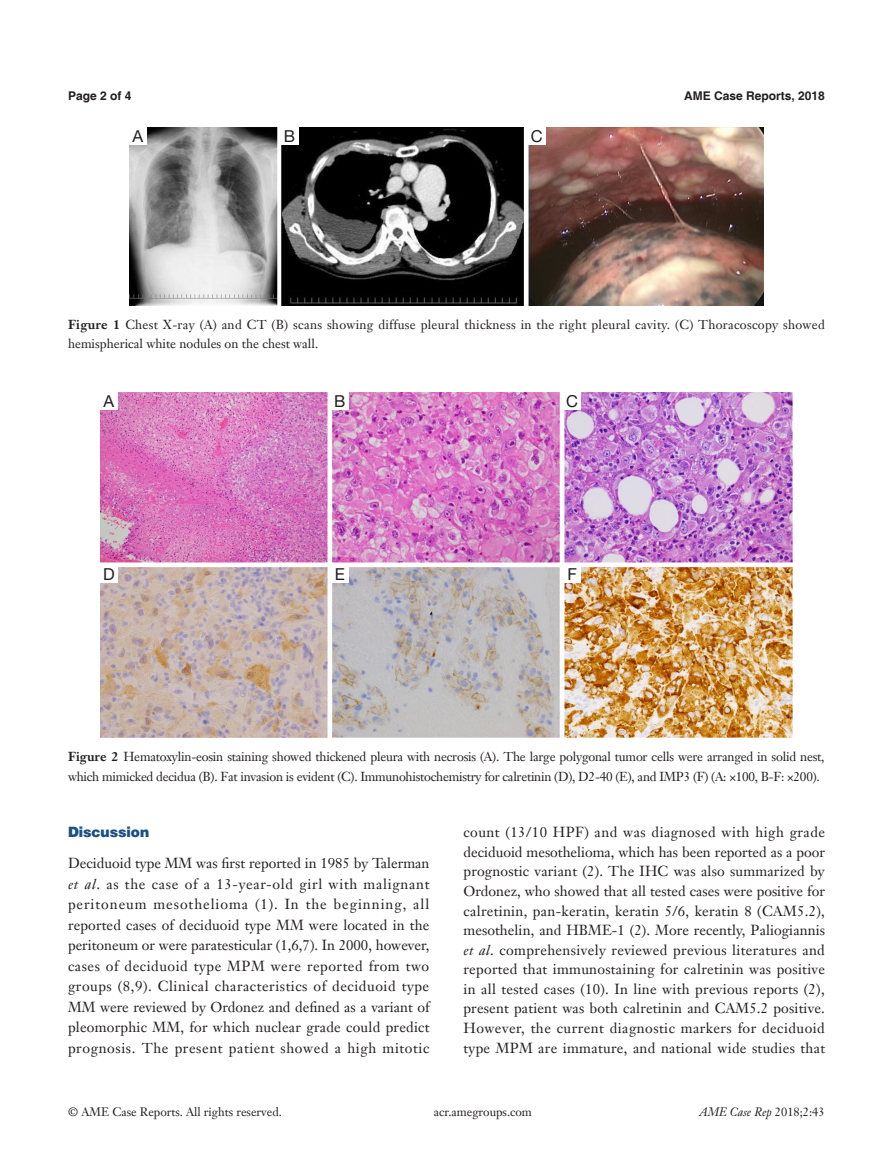
<style>
.page{position:relative;width:893px;height:1170px;background:#fff}
.page>*{position:absolute;margin:0;border:0;box-sizing:border-box;transform-origin:0 0}
.一级标题正体{font:16.5px "Helvetica Neue LT Pro";color:#231f20}
.t1{font:14.25px/19.5px "Janson Text LT";letter-spacing:.03em;color:#231f20;text-align:justify}
.一级标题-6_5{font:900 14.25px "Helvetica";color:#1c5085}
.一级标题正体-2{font:12.75px/19.5px "Janson Text LT";letter-spacing:-.015em;color:#231f20}
.一级标题正体-3{font:12.75px/19.5px "Janson Text LT";letter-spacing:.02em;color:#231f20}
.t2{font:12px "Janson Text LT";color:#231f20}
.t3{font:700 12px "Helvetica";color:#231f20}
.t4{font:italic 12px "Janson Text LT";color:#231f20}
.s1{font-weight:700}
.s2{font-style:italic}
.s3{font-style:normal}
</style>
<div class="page">
<img style="left:129px;top:128px;width:635px;height:177px">
<div style="left:129px;top:128px;width:17px;height:17px;background:#fff"></div>
<div style="left:281px;top:128px;width:17px;height:17px;background:#fff"></div>
<div style="left:528px;top:128px;width:17px;height:17px;background:#fff"></div>
<img style="left:100px;top:393px;width:692px;height:344px">
<div style="left:564px;top:393px;width:17px;height:17px;background:#fff"></div>
<div style="left:331px;top:393px;width:17px;height:17px;background:#fff"></div>
<div style="left:100px;top:393px;width:18px;height:17px;background:#fff"></div>
<div style="left:100px;top:565px;width:18px;height:17px;background:#fff"></div>
<div style="left:331px;top:565px;width:17px;height:17px;background:#fff"></div>
<div style="left:564px;top:565px;width:17px;height:17px;background:#fff"></div>
<p class="t3" style="left:68px;top:88px;width:65px">Page 2 of 4</p>
<p class="t3" style="left:684px;top:88px;width:142px">AME Case Reports, 2018</p>
<p class="一级标题正体" style="left:133px;top:126px;width:12px">A</p>
<p class="一级标题正体" style="left:284px;top:126px;width:13px">B</p>
<p class="一级标题正体" style="left:531px;top:126px;width:13px">C</p>
<p class="一级标题正体-3" style="left:68px;top:314px;width:758px"><span class="s1">Figure 1</span> Chest X-ray (A) and CT (B) scans showing diffuse pleural thickness in the right pleural cavity. (C) Thoracoscopy showed hemispherical white nodules on the chest wall.</p>
<p class="一级标题正体" style="left:104px;top:391px;width:12px">A</p>
<p class="一级标题正体" style="left:334px;top:391px;width:13px">B</p>
<p class="一级标题正体" style="left:566px;top:391px;width:13px">C</p>
<p class="一级标题正体" style="left:103px;top:563px;width:13px">D</p>
<p class="一级标题正体" style="left:335px;top:563px;width:12px">E</p>
<p class="一级标题正体" style="left:567px;top:563px;width:11px">F</p>
<p class="一级标题正体-2" style="left:68px;top:746px;width:758px"><span class="s1">Figure 2</span> Hematoxylin-eosin staining showed thickened pleura with necrosis (A). The large polygonal tumor cells were arranged in solid nest, which mimicked decidua (B). Fat invasion is evident (C). Immunohistochemistry for calretinin (D), D2-40 (E), and IMP3 (F) (A: ×100, B-F: ×200).</p>
<p class="一级标题-6_5" style="left:68px;top:823px;width:83px">Discussion</p>
<p class="t1" style="left:68px;top:853px;width:363px;line-height:20.4px">Deciduoid type MM was first reported in 1985 by Talerman <span class="s2">et al</span>. as the case of a 13-year-old girl with malignant peritoneum mesothelioma (1). In the beginning, all reported cases of deciduoid type MM were located in the peritoneum or were paratesticular (1,6,7). In 2000, however, cases of deciduoid type MPM were reported from two groups (8,9). Clinical characteristics of deciduoid type MM were reviewed by Ordonez and defined as a variant of pleomorphic MM, for which nuclear grade could predict prognosis. The present patient showed a high mitotic</p>
<p class="t1" style="left:463px;top:822px;width:363px">count (13/10 HPF) and was diagnosed with high grade deciduoid mesothelioma, which has been reported as a poor prognostic variant (2). The IHC was also summarized by Ordonez, who showed that all tested cases were positive for calretinin, pan-keratin, keratin 5/6, keratin 8 (CAM5.2), mesothelin, and HBME-1 (2). More recently, Paliogiannis <span class="s2">et al</span>. comprehensively reviewed previous literatures and reported that immunostaining for calretinin was positive in all tested cases (10). In line with previous reports (2), present patient was both calretinin and CAM5.2 positive.<br>However, the current diagnostic markers for deciduoid type MPM are immature, and national wide studies that</p>
<p class="t2" style="left:68px;top:1104px;width:215px">© AME Case Reports. All rights reserved.</p>
<p class="t2" style="left:434px;top:1104px;width:100px">acr.amegroups.com</p>
<p class="t4" style="left:700px;top:1104px;width:127px">AME Case Rep <span class="s3">2018;2:43</span></p>
</div>
